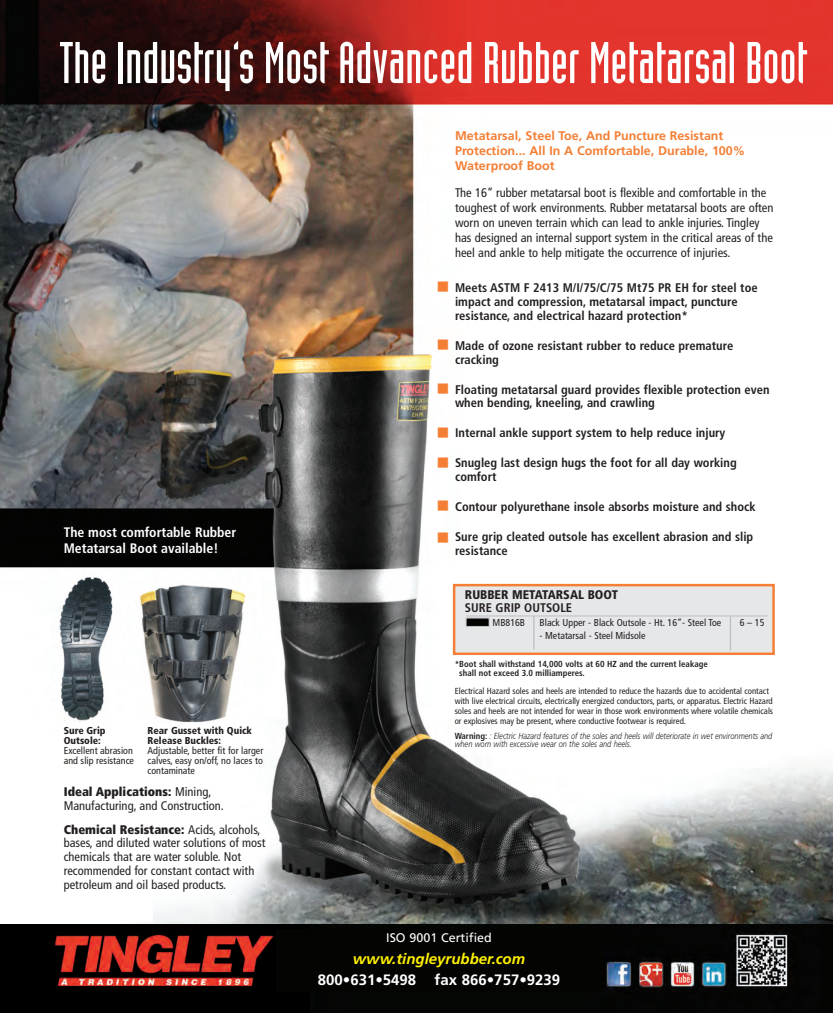
<style>
.page{position:relative;width:833px;height:1013px;background:#fff}
.page>*{position:absolute;margin:0;border:0;box-sizing:border-box;transform-origin:0 0}
.t1{font:57.5px "Industria Solid";color:#fff}
.t2{font:17.5px "Wingdings";color:#f47e34}
.t3{font:700 15px "Frutiger";color:#fff}
.t4{font:italic 700 15px "Frutiger";color:#fff101}
.t5{font:700 condensed 13.75px/16.2px "Frutiger";color:#fff}
.t6{font:condensed 12.5px/13.8px "Frutiger";color:#231f20}
.t7{font:700 condensed 12.5px/13.8px "Frutiger";color:#231f20}
.t8{font:700 12.5px/15px "Frutiger";color:#f47e34}
.t9{font:900 condensed 12.5px "Frutiger";color:#231f20}
.t10{font:12.5px "Frutiger";color:#fff}
.t11{font:condensed 10px/10px "Frutiger";color:#231f20}
.t12{font:900 condensed 10px/10px "Frutiger";color:#231f20}
.t13{font:condensed 8.75px/10px "Frutiger";color:#231f20}
.t14{font:italic 300 8.75px/8.8px "Frutiger";color:#231f20;scale:.85 1}
.t15{font:700 condensed 8.75px/8.8px "Frutiger";color:#231f20}
.s1{font-weight:900}
.s2{font-weight:700;font-style:normal;font-stretch:condensed}
</style>
<div class="page">
<img style="left:0;top:0;width:832px;height:924px">
<div style="left:455px;top:585px;width:317px;height:67px;background:#e6e7e9"></div>
<div style="left:453px;top:584px;width:321px;height:71px;border:2px solid #f47e34"></div>
<hr style="left:533px;top:616px;width:1px;height:33px;background:#bcbdc0">
<hr style="left:729px;top:616px;width:2px;height:34px;background:#bcbdc0">
<div style="left:466px;top:618px;width:23px;height:8px;background:#040503"></div>
<div style="left:466px;top:617px;width:23px;height:9px;border:1px solid #bcbdc0"></div>
<hr style="left:466px;top:615px;width:301px;height:1px;background:#bcbdc0">
<img style="left:0;top:924px;width:819px;height:88px">
<div style="left:276px;top:929px;width:326px;height:62px;background:#040503"></div>
<svg style="left:438px;top:427px;width:10px;height:40px"></svg>
<svg style="left:438px;top:501px;width:10px;height:41px"></svg>
<h1 class="t1" style="left:59px;top:42px;width:749px">The Industry’s Most Advanced Rubber Metatarsal Boot</h1>
<p class="t5" style="left:64px;top:525px;width:174px">The most comfortable Rubber<br>Metatarsal Boot available!</p>
<p class="t12" style="left:64px;top:726px;width:43px">Sure Grip<br>Outsole:</p>
<p class="t11" style="left:64px;top:746px;width:72px">Excellent abrasion and slip resistance</p>
<p class="t12" style="left:148px;top:726px;width:106px">Rear Gusset with Quick<br>Release Buckles:</p>
<p class="t11" style="left:148px;top:746px;width:117px;text-align:justify">Adjustable, better fit for larger calves, easy on/off, no laces to contaminate</p>
<p class="t6" style="left:64px;top:786px;width:162px"><span class="s1">Ideal Applications:</span> Mining,<br>Manufacturing, and Construction.</p>
<p class="t6" style="left:64px;top:823px;width:203px"><span class="s1">Chemical Resistance:</span> Acids, alcohols, bases, and diluted water solutions of most chemicals that are water soluble. Not recommended for constant contact with petroleum and oil based products.</p>
<p class="t8" style="left:455px;top:129px;width:292px">Metatarsal, Steel Toe, And Puncture Resistant<br>Protection... All In A Comfortable, Durable, 100%<br>Waterproof Boot</p>
<p class="t6" style="left:455px;top:186px;width:320px;line-height:15px">The 16” rubber metatarsal boot is flexible and comfortable in the toughest of work environments. Rubber metatarsal boots are often worn on uneven terrain which can lead to ankle injuries. Tingley has designed an internal support system in the critical areas of the heel and ankle to help mitigate the occurrence of injuries.</p>
<p class="t7" style="left:455px;top:282px;width:304px">Meets ASTM F 2413 M/I/75/C/75 Mt75 PR EH for steel toe impact and compression, metatarsal impact, puncture resistance, and electrical hazard protection*</p>
<p class="t7" style="left:455px;top:339px;width:280px">Made of ozone resistant rubber to reduce premature cracking</p>
<p class="t7" style="left:455px;top:383px;width:316px">Floating metatarsal guard provides flexible protection even when bending, kneeling, and crawling</p>
<p class="t7" style="left:455px;top:427px;width:272px">Internal ankle support system to help reduce injury</p>
<p class="t7" style="left:455px;top:457px;width:283px">Snugleg last design hugs the foot for all day working comfort</p>
<p class="t7" style="left:455px;top:501px;width:302px">Contour polyurethane insole absorbs moisture and shock</p>
<p class="t7" style="left:455px;top:531px;width:300px">Sure grip cleated outsole has excellent abrasion and slip resistance</p>
<h2 class="t2" style="left:436px;top:277px;width:15px">■</h2>
<h2 class="t2" style="left:436px;top:335px;width:15px">■</h2>
<h2 class="t2" style="left:436px;top:379px;width:15px">■</h2>
<p class="t9" style="left:465px;top:590px;width:155px">RUBBER METATARSAL BOOT</p>
<p class="t7" style="left:465px;top:601px;width:109px">SURE GRIP OUTSOLE</p>
<p class="t11" style="left:492px;top:618px;width:34px">MB816B</p>
<p class="t11" style="left:539px;top:618px;width:183px">Black Upper - Black Outsole - Ht. 16”- Steel Toe</p>
<p class="t11" style="left:739px;top:618px;width:26px">6 – 15</p>
<p class="t11" style="left:539px;top:631px;width:107px">- Metatarsal - Steel Midsole</p>
<p class="t15" style="left:459px;top:660px;width:250px;text-indent:-5px">*Boot shall withstand 14,000 volts at 60 HZ and the current leakage shall not exceed 3.0 milliamperes.</p>
<p class="t13" style="left:454px;top:686px;width:320px">Electrical Hazard soles and heels are intended to reduce the hazards due to accidental contact with live electrical circuits, electrically energized conductors, parts, or apparatus. Electric Hazard soles and heels are not intended for wear in those work environments where volatile chemicals or explosives may be present, where conductive footwear is required.</p>
<p class="t14" style="left:454px;top:732px;width:375px"><span class="s2">Warning:</span> : Electric Hazard features of the soles and heels will deteriorate in wet environments and when worn with excessive wear on the soles and heels.</p>
<p class="t10" style="left:386px;top:933px;width:107px">ISO 9001 Certified</p>
<p class="t4" style="left:353px;top:952px;width:173px">www.tingleyrubber.com</p>
<p class="t3" style="left:318px;top:973px;width:244px">800•631•5498 fax 866•757•9239</p>
</div>
